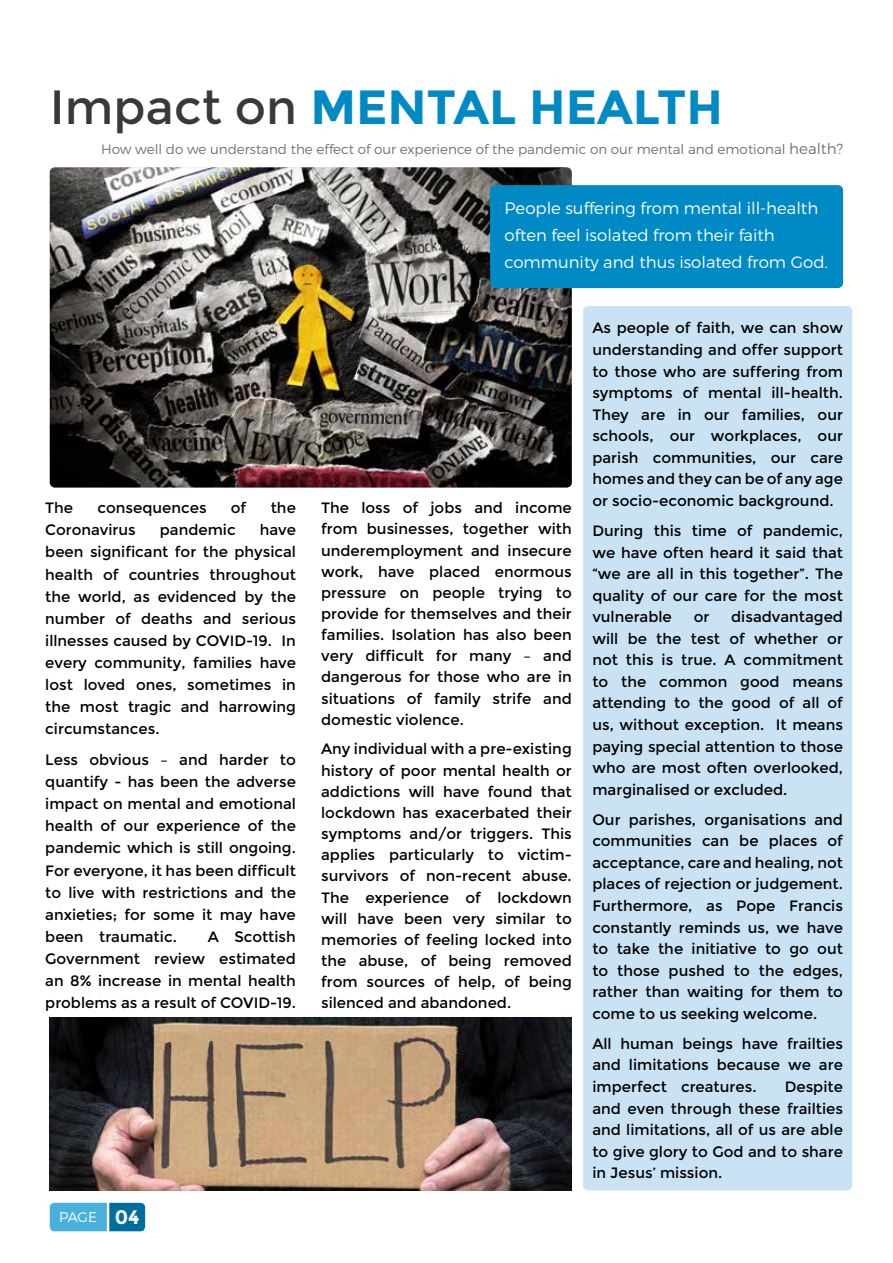
<style>
.page{position:relative;width:893px;height:1263px;background:#fff}
.page>*{position:absolute;margin:0;border:0;box-sizing:border-box;transform-origin:0 0}
.t1{font:700 48px "Montserrat";color:#008ac5}
.t2{font:300 16.5px/27px "Montserrat";color:#fff}
.t3{font:15px/21.6px "Montserrat";color:#000;text-align:justify}
.t4{font:300 13.95px "Montserrat";color:#fff}
.t5{font:300 13.5px "Montserrat";color:#727170}
.s1{font-weight:400;color:#3a3938}
.s2{font-size:15px}
.s3{font-weight:700;font-size:19.5px}
</style>
<div class="page">
<div style="left:583px;top:306px;width:269px;height:884px;background:#cae3f4;border-radius:5px"></div>
<img style="left:50px;top:167px;width:522px;height:320px">
<div style="left:490px;top:185px;width:353px;height:103px;background:#008ac5;border-radius:5px"></div>
<svg style="left:50px;top:1203px;width:95px;height:28px;background:#3299c4"></svg>
<img style="left:50px;top:1017px;width:521px;height:173px">
<h1 class="t1" style="left:50px;top:78px;width:675px"><span class="s1">Impact on</span> MENTAL HEALTH</h1>
<p class="t5" style="left:101px;top:141px;width:743px">How well do we understand the effect of our experience of the pandemic on our mental and emotional <span class="s2">health?</span></p>
<p class="t3" style="left:45px;top:497px;width:29px">The</p>
<p class="t3" style="left:98px;top:497px;width:111px">consequences</p>
<p class="t3" style="left:231px;top:497px;width:17px">of</p>
<p class="t3" style="left:271px;top:497px;width:27px">the</p>
<p class="t3" style="left:45px;top:519px;width:92px">Coronavirus</p>
<p class="t3" style="left:160px;top:519px;width:77px">pandemic</p>
<p class="t3" style="left:45px;top:519px;width:252px;line-height:22px;text-indent:214px">have been significant for the physical health of countries throughout the world, as evidenced by the number of deaths and serious illnesses caused by COVID-19. In every community, families have lost loved ones, sometimes in the most tragic and harrowing circumstances.</p>
<p class="t3" style="left:45px;top:749px;width:252px;line-height:22px">Less obvious – and harder to quantify - has been the adverse impact on mental and emotional health of our experience of the pandemic which is still ongoing.<br>For everyone, it has been difficult to live with restrictions and the anxieties; for some it may have been traumatic.</p>
<p class="t3" style="left:45px;top:926px;width:252px;line-height:22px;text-indent:162px">A Scottish Government review estimated an 8% increase in mental health problems as a result of COVID-19.</p>
<p class="t4" style="left:59px;top:1209px;width:82px">PAGE <span class="s3">04</span></p>
<p class="t2" style="left:505px;top:195px;width:325px">People suffering from mental ill-health often feel isolated from their faith community and thus isolated from God.</p>
<p class="t3" style="left:321px;top:498px;width:252px;line-height:21.1px">The loss of jobs and income from businesses, together with underemployment and insecure work, have placed enormous pressure on people trying to provide for themselves and their families. Isolation has also been very difficult for many – and dangerous for those who are in situations of family strife and domestic violence.</p>
<p class="t3" style="left:321px;top:739px;width:252px;line-height:21.1px">Any individual with a pre-existing history of poor mental health or addictions will have found that lockdown has exacerbated their symptoms and/or triggers. This applies particularly to victim&shy;survivors of non-recent abuse.<br>The experience of lockdown will have been very similar to memories of feeling locked into the abuse, of being removed from sources of help, of being silenced and abandoned.</p>
<p class="t3" style="left:592px;top:318px;width:252px">As people of faith, we can show understanding and offer support to those who are suffering from symptoms of mental ill-health.<br>They are in our families, our schools, our workplaces, our parish communities, our care homes and they can be of any age or socio-economic background.</p>
<p class="t3" style="left:592px;top:520px;width:252px">During this time of pandemic, we have often heard it said that “we are all in this together”. The quality of our care for the most vulnerable</p>
<p class="t3" style="left:592px;top:606px;width:252px;text-indent:139px">disadvantaged will be the test of whether or not this is true. A commitment to the common good means attending to the good of all of us, without exception. It means paying special attention to those who are most often overlooked, marginalised or excluded.</p>
<p class="t3" style="left:592px;top:809px;width:252px">Our parishes, organisations and communities can be places of acceptance, care and healing, not places of rejection or judgement.<br>Furthermore, as Pope Francis constantly reminds us, we have to take the initiative to go out to those pushed to the edges, rather than waiting for them to come to us seeking welcome.</p>
<p class="t3" style="left:592px;top:1033px;width:252px">All human beings have frailties and limitations because we are imperfect creatures.</p>
<p class="t3" style="left:694px;top:606px;width:17px">or</p>
<p class="t3" style="left:592px;top:1076px;width:252px;text-indent:192px">Despite and even through these frailties and limitations, all of us are able to give glory to God and to share in Jesus’ mission.</p>
</div>
